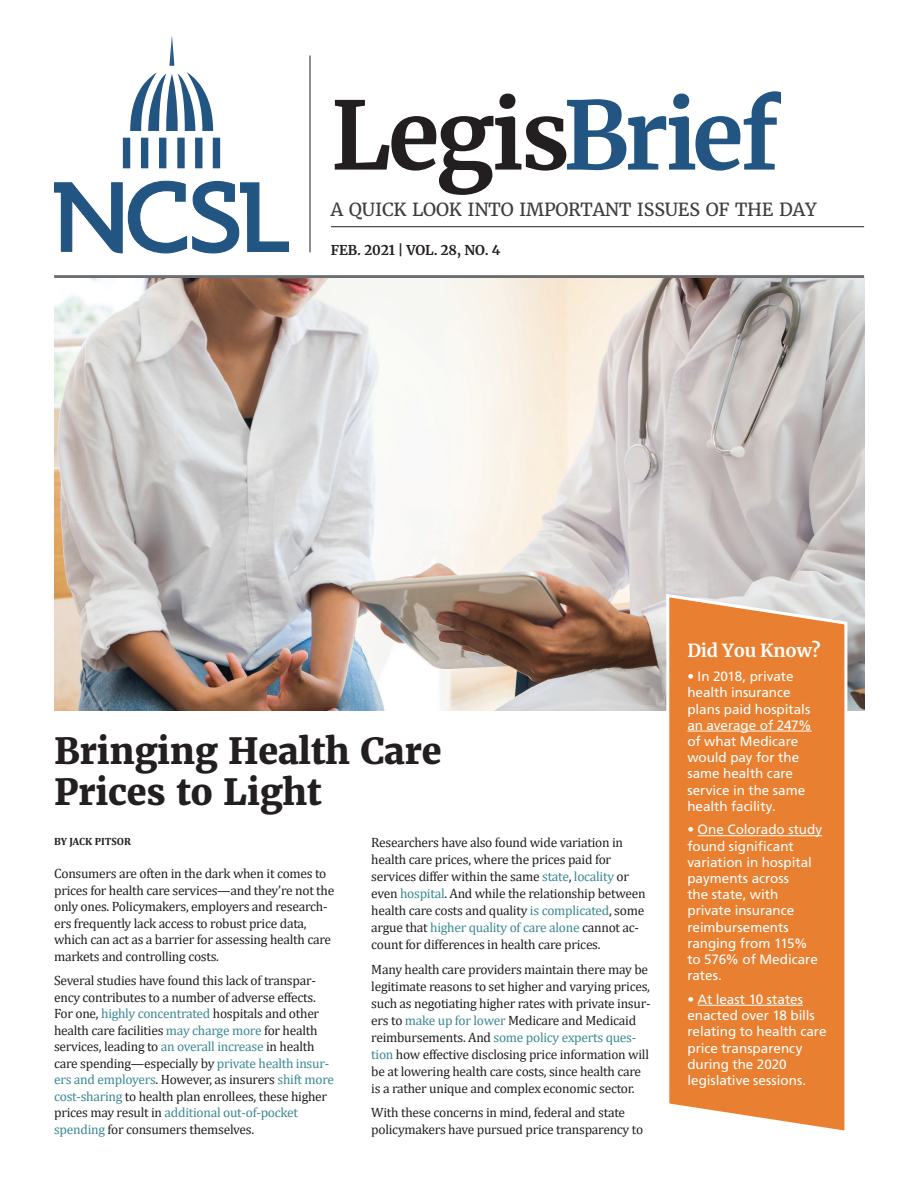
<style>
.page{position:relative;width:918px;height:1188px;background:#fff}
.page>*{position:absolute;margin:0;border:0;box-sizing:border-box;transform-origin:0 0}
.t1{font:700 93.9px "Merriweather";letter-spacing:-.03em;color:#231f20}
.t2{font:800 36px/40.5px "Merriweather";letter-spacing:-.01em;color:#231f20}
.t3{font:18px "Merriweather";letter-spacing:-.01em;color:#3e3e3f}
.t4{font:700 18px "Merriweather";letter-spacing:-.01em;color:#fff}
.t5{font:13.5px/16.5px "Cambria";letter-spacing:-.02em;color:#231f20}
.t6{font:13.5px/16.2px "Frutiger LT Std";letter-spacing:-.005em;color:#fff}
.t7{font:700 13.5px "Merriweather";letter-spacing:-.01em;color:#231f20}
.t8{font:700 10.5px "Cambria";color:#231f20}
.s1{color:#225581}
.s2{color:#3c8894}
</style>
<div class="page">
<div style="left:54px;top:275px;width:810px;height:6px;background:#6c6d70"></div>
<hr style="left:331px;top:226px;width:533px;height:1px;background:#231f20">
<hr style="left:310px;top:56px;width:1px;height:196px;background:#231f20">
<svg style="left:54px;top:180px;width:235px;height:74px"></svg>
<svg style="left:169px;top:35px;width:5px;height:31px"></svg>
<svg style="left:130px;top:72px;width:83px;height:59px"></svg>
<div style="left:195px;top:138px;width:7px;height:30px;background:#225581"></div>
<div style="left:213px;top:138px;width:7px;height:30px;background:#225581"></div>
<div style="left:177px;top:138px;width:8px;height:30px;background:#225581"></div>
<div style="left:159px;top:138px;width:7px;height:30px;background:#225581"></div>
<div style="left:141px;top:138px;width:7px;height:30px;background:#225581"></div>
<div style="left:123px;top:138px;width:7px;height:30px;background:#225581"></div>
<img style="left:54px;top:278px;width:810px;height:433px">
<svg style="left:664px;top:592px;width:185px;height:539px;background:#ea8c46"></svg>
<hr style="left:687px;top:731px;width:125px;height:1px;background:#fff">
<hr style="left:698px;top:835px;width:124px;height:1px;background:#fff">
<hr style="left:698px;top:1005px;width:105px;height:1px;background:#fff">
<h1 class="t1" style="left:331px;top:70px;width:450px">Legis<span class="s1">Brief</span></h1>
<h3 class="t3" style="left:331px;top:198px;width:487px">A QUICK LOOK INTO IMPORTANT ISSUES OF THE DAY</h3>
<p class="t7" style="left:331px;top:241px;width:171px">FEB. 2021 | VOL. 28, NO. 4</p>
<h2 class="t2" style="left:54px;top:731px;width:389px">Bringing Health Care<br>Prices to Light</h2>
<p class="t8" style="left:54px;top:834px;width:78px">BY JACK PITSOR</p>
<p class="t5" style="left:54px;top:865px;width:282px">Consumers are often in the dark when it comes to prices for health care services—and they’re not the only ones. Policymakers, employers and research&shy;ers frequently lack access to robust price data, which can act as a barrier for assessing health care markets and controlling costs.</p>
<p class="t5" style="left:54px;top:972px;width:282px">Several studies have found this lack of transpar&shy;ency contributes to a number of adverse effects.<br>For one, <span class="s2">highly concentrated</span> hospitals and other health care facilities <span class="s2">may charge more</span> for health services, leading to <span class="s2">an overall increase</span> in health care spending—especially by <span class="s2">private health insur&shy;ers and employers</span>. However, as insurers <span class="s2">shift more cost-sharing</span> to health plan enrollees, these higher prices may result in <span class="s2">additional out-of-pocket spending</span> for consumers themselves.</p>
<p class="t5" style="left:371px;top:834px;width:276px;line-height:17px">Researchers have also found wide variation in health care prices, where the prices paid for services differ within the same <span class="s2">state</span>, <span class="s2">locality</span> or even <span class="s2">hospital</span>. And while the relationship between health care costs and quality <span class="s2">is complicated</span>, some argue that <span class="s2">higher quality of care alone</span> cannot ac&shy;count for differences in health care prices.</p>
<p class="t5" style="left:371px;top:961px;width:281px;line-height:17px">Many health care providers maintain there may be legitimate reasons to set higher and varying prices, such as negotiating higher rates with private insur&shy;ers to <span class="s2">make up for lower</span> Medicare and Medicaid reimbursements. And <span class="s2">some policy experts ques&shy;tion</span> how effective disclosing price information will be at lowering health care costs, since health care is a rather unique and complex economic sector.</p>
<p class="t5" style="left:371px;top:1104px;width:273px;line-height:17px">With these concerns in mind, federal and state policymakers have pursued price transparency to</p>
<h3 class="t4" style="left:687px;top:638px;width:135px">Did You Know?</h3>
<p class="t6" style="left:687px;top:668px;width:126px">• In 2018, private health insurance plans paid hospitals an average of 247% of what Medicare would pay for the same health care service in the same health facility.</p>
<p class="t6" style="left:687px;top:822px;width:136px">• One Colorado study found significant variation in hospital payments across<br>the state, with private insurance reimbursements ranging from 115% to 576% of Medicare rates.</p>
<p class="t6" style="left:687px;top:991px;width:141px">• At least 10 states enacted over 18 bills relating to health care price transparency during the 2020 legislative sessions.</p>
</div>
